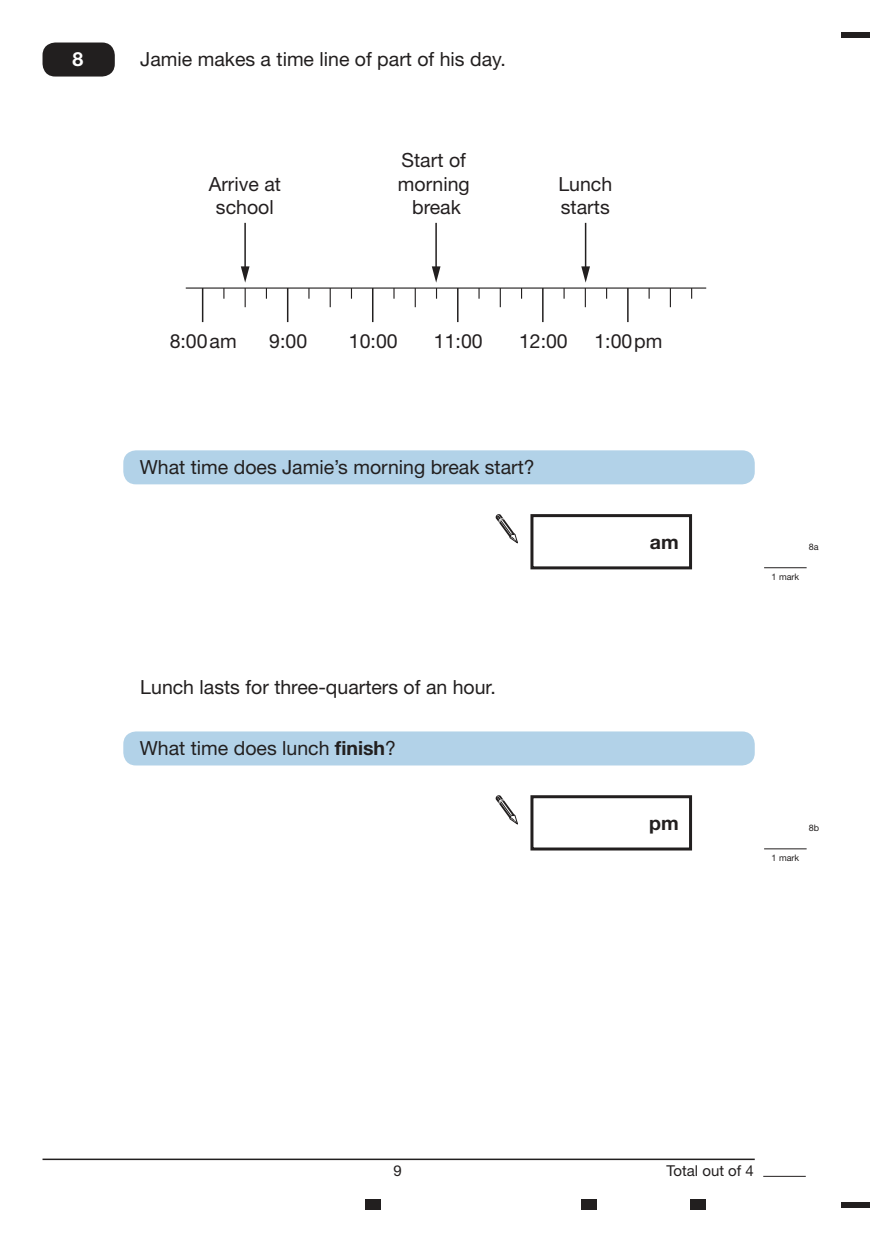
<style>
.page{position:relative;width:870px;height:1240px;background:#fff}
.page>*{position:absolute;margin:0;border:0;box-sizing:border-box;transform-origin:0 0}
.t1{font:19.5px "Helvetica Neue";color:#221f1f}
.t2{font:19.5px/23.4px "Helvetica Neue";color:#231f20;text-align:center}
.t3{font:700 19.5px "Helvetica Neue";color:#221f1f}
.t4{font:700 19.5px "Helvetica Neue";color:#fff}
.t5{font:15px "Helvetica Neue";color:#221f1f}
.t6{font:9px "Helvetica Neue";color:#221f1f}
.s1{font-weight:700}
</style>
<div class="page">
<hr style="left:43px;top:1158px;width:712px;height:2px;background:#221f1f">
<hr style="left:763px;top:1176px;width:43px;height:1px;background:#221f1f">
<hr style="left:244px;top:223px;width:2px;height:46px;background:#221f1f">
<hr style="left:435px;top:223px;width:2px;height:46px;background:#221f1f">
<hr style="left:585px;top:223px;width:1px;height:46px;background:#221f1f">
<hr style="left:186px;top:287px;width:520px;height:2px;background:#221f1f">
<hr style="left:202px;top:288px;width:1px;height:34px;background:#221f1f">
<svg style="left:241px;top:266px;width:9px;height:41px"></svg>
<hr style="left:287px;top:288px;width:1px;height:34px;background:#221f1f">
<svg style="left:308px;top:288px;width:2px;height:11px"></svg>
<svg style="left:330px;top:288px;width:1px;height:19px"></svg>
<hr style="left:372px;top:288px;width:1px;height:34px;background:#221f1f">
<svg style="left:393px;top:288px;width:2px;height:11px"></svg>
<svg style="left:415px;top:288px;width:1px;height:19px"></svg>
<svg style="left:432px;top:266px;width:9px;height:33px"></svg>
<hr style="left:457px;top:288px;width:2px;height:34px;background:#221f1f">
<svg style="left:478px;top:288px;width:2px;height:11px"></svg>
<svg style="left:500px;top:288px;width:1px;height:19px"></svg>
<hr style="left:542px;top:288px;width:2px;height:34px;background:#221f1f">
<svg style="left:581px;top:266px;width:9px;height:41px"></svg>
<hr style="left:627px;top:288px;width:2px;height:34px;background:#221f1f">
<svg style="left:670px;top:289px;width:1px;height:18px"></svg>
<div style="left:123px;top:450px;width:632px;height:34px;background:#b2d2e8;border-radius:13px"></div>
<svg style="left:496px;top:514px;width:22px;height:29px"></svg>
<div style="left:530px;top:514px;width:162px;height:55px;border:3px solid #221f1f"></div>
<hr style="left:764px;top:567px;width:43px;height:1px;background:#221f1f">
<div style="left:123px;top:731px;width:632px;height:34px;background:#b2d2e8;border-radius:13px"></div>
<svg style="left:496px;top:795px;width:22px;height:29px"></svg>
<div style="left:530px;top:795px;width:162px;height:55px;border:3px solid #221f1f"></div>
<hr style="left:764px;top:848px;width:43px;height:1px;background:#221f1f">
<div style="left:43px;top:43px;width:72px;height:34px;background:#221f1f;border-radius:13px"></div>
<div style="left:841px;top:33px;width:29px;height:5px;background:#221f1f"></div>
<div style="left:841px;top:1202px;width:29px;height:5px;background:#221f1f"></div>
<div style="left:690px;top:1199px;width:15px;height:10px;background:#221f1f"></div>
<div style="left:582px;top:1199px;width:15px;height:10px;background:#221f1f"></div>
<div style="left:366px;top:1199px;width:15px;height:10px;background:#221f1f"></div>
<p class="t4" style="left:73px;top:52px;width:12px">8</p>
<p class="t1" style="left:140px;top:52px;width:367px">Jamie makes a time line of part of his day.</p>
<p class="t2" style="left:209px;top:174px;width:74px">Arrive at school</p>
<p class="t2" style="left:398px;top:151px;width:73px">Start of morning break</p>
<p class="t2" style="left:558px;top:174px;width:55px;text-align:left">Lunch starts</p>
<p class="t2" style="left:170px;top:331px;width:69px">8:00am</p>
<p class="t2" style="left:269px;top:331px;width:39px">9:00</p>
<p class="t2" style="left:349px;top:331px;width:50px">10:00</p>
<p class="t2" style="left:434px;top:331px;width:50px">11:00</p>
<p class="t2" style="left:519px;top:331px;width:50px">12:00</p>
<p class="t2" style="left:594px;top:331px;width:70px">1:00pm</p>
<p class="t1" style="left:140px;top:460px;width:396px">What time does Jamie’s morning break start?</p>
<p class="t1" style="left:140px;top:680px;width:357px">Lunch lasts for three-quarters of an hour.</p>
<p class="t1" style="left:140px;top:741px;width:258px">What time does lunch <span class="s1">finish</span>?</p>
<p class="t3" style="left:650px;top:535px;width:30px">am</p>
<p class="t6" style="left:809px;top:543px;width:11px">8a</p>
<p class="t6" style="left:771px;top:573px;width:29px">1 mark</p>
<p class="t3" style="left:649px;top:816px;width:31px">pm</p>
<p class="t6" style="left:809px;top:824px;width:12px">8b</p>
<p class="t6" style="left:771px;top:854px;width:29px">1 mark</p>
<p class="t5" style="left:393px;top:1165px;width:10px">9</p>
<p class="t5" style="left:667px;top:1165px;width:89px">Total out of 4</p>
</div>
